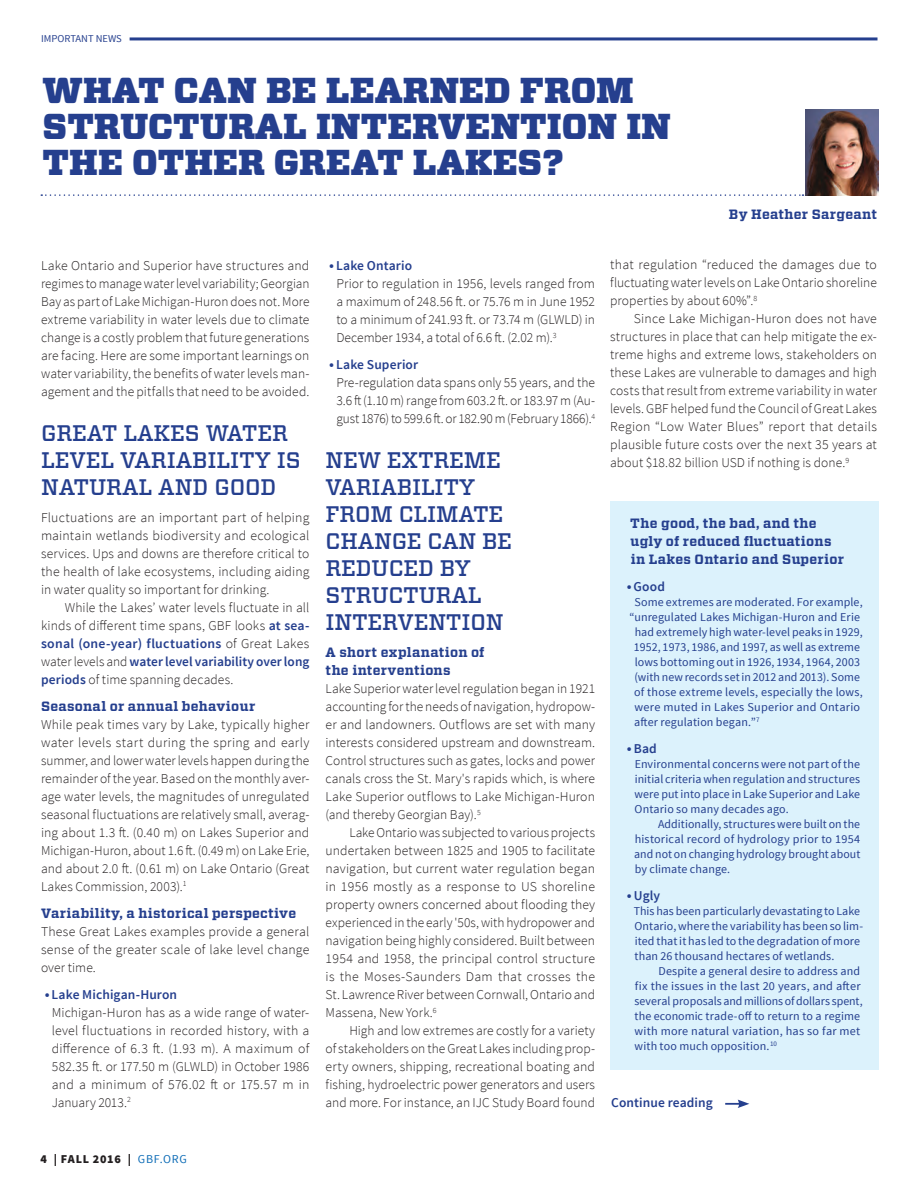
<style>
.page{position:relative;width:918px;height:1188px;background:#fff}
.page>*{position:absolute;margin:0;border:0;box-sizing:border-box;transform-origin:0 0}
.Titles{font:900 36px/36px "Vitesse";color:#253f8e}
.Sub-Subtitles{font:500 22.5px/27px "Vitesse";letter-spacing:-.01em;color:#253f8e}
.Body_Copy{font:300 13.5px/18px "Source Sans Pro";letter-spacing:.005em;color:#231f20;text-align:justify}
.Small_Blue_Type_R{font:700 13.5px/18px "Vitesse";letter-spacing:.025em;color:#253f8e}
.Body_Blue{font:600 13.5px "Source Sans Pro";letter-spacing:.005em;color:#253f8e}
.Small_Blue_New{font:12px/15px "Source Sans Pro";letter-spacing:.01em;color:#253f8e;text-align:justify}
.t1{font:900 12px "Source Sans Pro";letter-spacing:.055em;color:#231f20}
.t2{font:10.5px "Source Sans Pro";color:#253f8e}
.s1{font-weight:600;color:#253f8e}
.s2{font-size:24px}
.s3{font-weight:400;color:#0d6cb6}
</style>
<div class="page">
<svg style="left:41px;top:194px;width:762px;height:2px"></svg>
<hr style="left:130px;top:37px;width:748px;height:3px;background:#253f8e">
<div style="left:610px;top:501px;width:269px;height:568px;background:#dcf2fc"></div>
<img style="left:806px;top:109px;width:72px;height:87px">
<svg style="left:725px;top:1100px;width:24px;height:8px"></svg>
<p class="t2" style="left:41px;top:32px;width:82px">IMPORTANT NEWS</p>
<p class="Titles" style="left:43px;top:73px;width:630px">WHAT CAN BE LEARNED FROM<br>STRUCTURAL INTERVENTION IN<br>THE OTHER GREAT LAKES?</p>
<p class="Small_Blue_Type_R" style="left:729px;top:206px;width:150px">By Heather Sargeant</p>
<p class="Body_Copy" style="left:41px;top:256px;width:270px">Lake Ontario and Superior have structures and regimes to manage water level variability; Georgian Bay as part of Lake Michigan-Huron does not. More extreme variability in water levels due to climate change is a costly problem that future generations are facing. Here are some important learnings on water variability, the benefits of water levels man&shy;agement and the pitfalls that need to be avoided.</p>
<p class="Sub-Subtitles" style="left:41px;top:420px;width:261px">GREAT LAKES WATER<br>LEVEL VARIABILITY IS<br>NATURAL AND GOOD</p>
<p class="Body_Copy" style="left:41px;top:508px;width:270px">Fluctuations are an important part of helping maintain wetlands biodiversity and ecological services. Ups and downs are therefore critical to the health of lake ecosystems, including aiding in water quality so important for drinking.</p>
<p class="Body_Copy" style="left:41px;top:598px;width:270px;text-indent:24px">While the Lakes’ water levels fluctuate in all kinds of different time spans, GBF looks <span class="s1">at sea&shy;sonal (one-year) fluctuations</span> of Great Lakes water levels and <span class="s1">water level variability over long periods</span> of time spanning decades.</p>
<p class="Small_Blue_Type_R" style="left:41px;top:697px;width:216px">Seasonal or annual behaviour</p>
<p class="Body_Copy" style="left:41px;top:715px;width:270px">While peak times vary by Lake, typically higher water levels start during the spring and early summer, and lower water levels happen during the remainder of the year. Based on the monthly aver&shy;age water levels, the magnitudes of unregulated seasonal fluctuations are relatively small, averag&shy;ing about 1.3 ft. (0.40 m) on Lakes Superior and Michigan-Huron, about 1.6 ft. (0.49 m) on Lake Erie, and about 2.0 ft. (0.61 m) on Lake Ontario (Great Lakes Commission, 2003).<sup>1</sup></p>
<p class="Small_Blue_Type_R" style="left:41px;top:904px;width:257px">Variability, a historical perspective</p>
<p class="Body_Copy" style="left:41px;top:922px;width:270px">These Great Lakes examples provide a general sense of the greater scale of lake level change over time.</p>
<p class="Body_Blue" style="left:41px;top:986px;width:138px"><span class="s2">∙</span>Lake Michigan-Huron</p>
<p class="Body_Copy" style="left:52px;top:1003px;width:259px">Michigan-Huron has as a wide range of water&shy;level fluctuations in recorded history, with a difference of 6.3 ft. (1.93 m). A maximum of 582.35 ft. or 177.50 m (GLWLD) in October 1986 and a minimum of 576.02 ft or 175.57 m in January 2013.<sup>2</sup></p>
<p class="Body_Blue" style="left:326px;top:257px;width:88px"><span class="s2">∙</span>Lake Ontario</p>
<p class="Body_Copy" style="left:336px;top:275px;width:260px">Prior to regulation in 1956, levels ranged from a maximum of 248.56 ft. or 75.76 m in June 1952 to a minimum of 241.93 ft. or 73.74 m (GLWLD) in December 1934, a total of 6.6 ft. (2.02 m).<sup>3</sup></p>
<p class="Body_Blue" style="left:326px;top:356px;width:94px"><span class="s2">∙</span>Lake Superior</p>
<p class="Body_Copy" style="left:336px;top:374px;width:260px">Pre-regulation data spans only 55 years, and the 3.6 ft (1.10 m) range from 603.2 ft. or 183.97 m (Au&shy;gust 1876) to 599.6 ft. or 182.90 m (February 1866).<sup>4</sup></p>
<p class="Sub-Subtitles" style="left:326px;top:447px;width:188px">NEW EXTREME<br>VARIABILITY<br>FROM CLIMATE<br>CHANGE CAN BE<br>REDUCED BY<br>STRUCTURAL<br>INTERVENTION</p>
<p class="Small_Blue_Type_R" style="left:326px;top:644px;width:160px">A short explanation of the interventions</p>
<p class="Body_Copy" style="left:326px;top:680px;width:271px">Lake Superior water level regulation began in 1921 accounting for the needs of navigation, hydropow&shy;er and landowners. Outflows are set with many interests considered upstream and downstream.<br>Control structures such as gates, locks and power canals cross the St. Mary's rapids which, is where Lake Superior outflows to Lake Michigan-Huron (and thereby Georgian Bay).<sup>5</sup></p>
<p class="Body_Copy" style="left:326px;top:824px;width:271px;text-indent:24px">Lake Ontario was subjected to various projects undertaken between 1825 and 1905 to facilitate navigation, but current water regulation began in 1956 mostly as a response to US shoreline property owners concerned about flooding they experienced in the early '50s, with hydropower and navigation being highly considered. Built between 1954 and 1958, the principal control structure is the Moses-Saunders Dam that crosses the St. Lawrence River between Cornwall, Ontario and Massena, New York.<sup>6</sup></p>
<p class="Body_Copy" style="left:326px;top:1022px;width:271px;text-indent:24px">High and low extremes are costly for a variety of stakeholders on the Great Lakes including prop&shy;erty owners, shipping, recreational boating and fishing, hydroelectric power generators and users and more. For instance, an IJC Study Board found</p>
<p class="Body_Copy" style="left:610px;top:256px;width:268px">that regulation “reduced the damages due to fluctuating water levels on Lake Ontario shoreline properties by about 60%”.<sup>8</sup></p>
<p class="Body_Copy" style="left:610px;top:310px;width:268px;text-indent:24px">Since Lake Michigan-Huron does not have structures in place that can help mitigate the ex&shy;treme highs and extreme lows, stakeholders on these Lakes are vulnerable to damages and high costs that result from extreme variability in water levels. GBF helped fund the Council of Great Lakes Region “Low Water Blues” report that details plausible future costs over the next 35 years at about $18.82 billion USD if nothing is done.<sup>9</sup></p>
<p class="Small_Blue_Type_R" style="left:630px;top:515px;width:215px">The good, the bad, and the ugly of reduced fluctuations in Lakes Ontario and Superior</p>
<p class="Body_Blue" style="left:623px;top:578px;width:43px"><span class="s2">∙</span>Good</p>
<p class="Small_Blue_New" style="left:634px;top:595px;width:230px">Some extremes are moderated. For example,</p>
<p class="Small_Blue_New" style="left:629px;top:610px;width:232px">“unregulated Lakes Michigan-Huron and Erie</p>
<p class="Small_Blue_New" style="left:635px;top:625px;width:229px">had extremely high water-level peaks in 1929,</p>
<p class="Small_Blue_New" style="left:634px;top:640px;width:228px">1952, 1973, 1986, and 1997, as well as extreme</p>
<p class="Small_Blue_New" style="left:635px;top:655px;width:227px">lows bottoming out in 1926, 1934, 1964, 2003</p>
<p class="Small_Blue_New" style="left:634px;top:670px;width:227px">(with new records set in 2012 and 2013). Some</p>
<p class="Small_Blue_New" style="left:634px;top:685px;width:230px">of those extreme levels, especially the lows,</p>
<p class="Small_Blue_New" style="left:635px;top:700px;width:227px">were muted in Lakes Superior and Ontario</p>
<p class="Small_Blue_New" style="left:634px;top:715px;width:127px">after regulation began.”<sup>7</sup></p>
<p class="Body_Blue" style="left:623px;top:740px;width:35px"><span class="s2">∙</span>Bad</p>
<p class="Small_Blue_New" style="left:635px;top:757px;width:227px">Environmental concerns were not part of the initial criteria when regulation and structures were put into place in Lake Superior and Lake Ontario so many decades ago.</p>
<p class="Small_Blue_New" style="left:634px;top:817px;width:228px;text-indent:24px">Additionally, structures were built on the historical record of hydrology prior to 1954 and not on changing hydrology brought about by climate change.</p>
<p class="Body_Blue" style="left:623px;top:887px;width:39px"><span class="s2">∙</span>Ugly</p>
<p class="Small_Blue_New" style="left:634px;top:904px;width:231px;text-align:left">This has been particularly devastating to Lake Ontario, where the variability has been so lim&shy;ited that it has led to the degradation of more than 26 thousand hectares of wetlands.</p>
<p class="Small_Blue_New" style="left:634px;top:964px;width:230px;text-align:left;text-indent:24px">Despite a general desire to address and fix the issues in the last 20 years, and after several proposals and millions of dollars spent, the economic trade-off to return to a regime with more natural variation, has so far met with too much opposition.<sup>10</sup></p>
<p class="Body_Blue" style="left:611px;top:1094px;width:103px">Continue reading</p>
<p class="t1" style="left:40px;top:1151px;width:148px">4 | FALL 2016 | <span class="s3">GBF.ORG</span></p>
</div>
